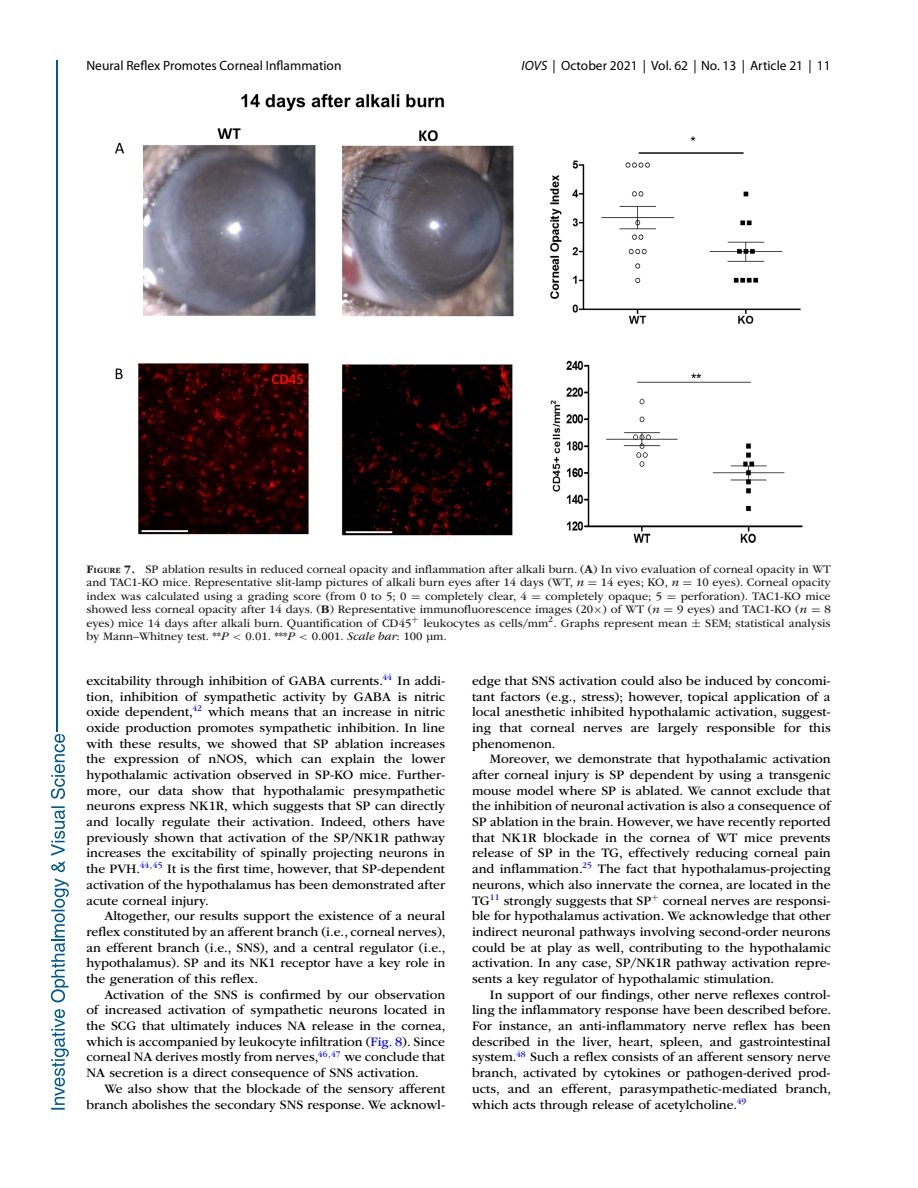
<style>
.page{position:relative;width:918px;height:1188px;background:#fff}
.page>*{position:absolute;margin:0;border:0;box-sizing:border-box;transform-origin:0 0}
.t1{font:13.5px/15.8px "ITC Garamond Std";color:#000;text-align:justify}
.t2{font:13.5px "Myriad Pro";color:#000}
.t3{font:12px/13.5px "ITC Garamond Std";color:#231f20;text-align:justify}
.s1{font-style:italic}
.s2{font-weight:700}
.s3{font-weight:700;font-size:8.4px}
.s4{font-family:"MTSY"}
.s5{font-family:"RMTMI"}
.s6{color:#00f}
</style>
<div class="page">
<hr style="left:57px;top:60px;width:1px;height:672px;background:#005892">
<svg style="left:51px;top:734px;width:18px;height:376px"></svg>
<img style="left:115px;top:93px;width:688px;height:450px">
<p class="t2" style="left:86px;top:57px;width:257px">Neural Reflex Promotes Corneal Inflammation</p>
<p class="t2" style="left:522px;top:57px;width:311px"><span class="s1">IOVS</span> | October 2021 | Vol. 62 | No. 13 | Article 21 | 11</p>
<p class="t3" style="left:86px;top:563px;width:746px"><span class="s2">F</span><span class="s3">IGURE</span> <span class="s2">7.</span> SP ablation results in reduced corneal opacity and inflammation after alkali burn. (<span class="s2">A</span>) In vivo evaluation of corneal opacity in WT and TAC1-KO mice. Representative slit-lamp pictures of alkali burn eyes after 14 days (WT, <span class="s1">n</span> <span class="s4">=</span> 14 eyes; KO, <span class="s1">n</span> <span class="s4">=</span> 10 eyes). Corneal opacity index was calculated using a grading score (from 0 to 5; 0 <span class="s4">=</span> completely clear, 4 <span class="s4">=</span> completely opaque; 5 <span class="s4">=</span> perforation). TAC1-KO mice showed less corneal opacity after 14 days. (<span class="s2">B</span>) Representative immunofluorescence images (20<span class="s4">×</span>) of WT (<span class="s1">n</span> <span class="s4">=</span> 9 eyes) and TAC1-KO (<span class="s1">n</span> <span class="s4">=</span> 8 eyes) mice 14 days after alkali burn. Quantification of CD45<sup>+</sup> leukocytes as cells/mm<sup>2</sup>. Graphs represent mean <span class="s4">±</span> SEM; statistical analysis by Mann–Whitney test. **<span class="s1">P</span> <span class="s5">&lt;</span> 0.01. ***<span class="s1">P</span> <span class="s5">&lt;</span> 0.001. <span class="s1">Scale bar</span>: 100 μm.</p>
<p class="t1" style="left:86px;top:674px;width:360px">excitability through inhibition of GABA currents.<sup>44</sup> In addi&shy;tion, inhibition of sympathetic activity by GABA is nitric oxide dependent,<sup>42</sup> which means that an increase in nitric oxide production promotes sympathetic inhibition. In line with these results, we showed that SP ablation increases the expression of nNOS, which can explain the lower hypothalamic activation observed in SP-KO mice. Further&shy;more, our data show that hypothalamic presympathetic neurons express NK1R, which suggests that SP can directly and locally regulate their activation. Indeed, others have previously shown that activation of the SP/NK1R pathway increases the excitability of spinally projecting neurons in the PVH.<sup>44</sup><sup>,</sup><sup>45</sup> It is the first time, however, that SP-dependent activation of the hypothalamus has been demonstrated after acute corneal injury.</p>
<p class="t1" style="left:86px;top:909px;width:361px;text-indent:18px">Altogether, our results support the existence of a neural reflex constituted by an afferent branch (i.e., corneal nerves), an efferent branch (i.e., SNS), and a central regulator (i.e., hypothalamus). SP and its NK1 receptor have a key role in the generation of this reflex.</p>
<p class="t1" style="left:86px;top:988px;width:361px;text-indent:18px">Activation of the SNS is confirmed by our observation of increased activation of sympathetic neurons located in the SCG that ultimately induces NA release in the cornea, which is accompanied by leukocyte infiltration (<span class="s6">Fig. 8</span>). Since corneal NA derives mostly from nerves,<sup>46</sup><sup>,</sup><sup>47</sup> we conclude that NA secretion is a direct consequence of SNS activation.</p>
<p class="t1" style="left:86px;top:1082px;width:360px;text-align:right">We also show that the blockade of the sensory afferent branch abolishes the secondary SNS response. We acknowl-</p>
<p class="t1" style="left:472px;top:674px;width:360px">edge that SNS activation could also be induced by concomi&shy;tant factors (e.g., stress); however, topical application of a local anesthetic inhibited hypothalamic activation, suggest&shy;ing that corneal nerves are largely responsible for this phenomenon.</p>
<p class="t1" style="left:472px;top:752px;width:360px;text-indent:18px">Moreover, we demonstrate that hypothalamic activation after corneal injury is SP dependent by using a transgenic mouse model where SP is ablated. We cannot exclude that the inhibition of neuronal activation is also a consequence of SP ablation in the brain. However, we have recently reported that NK1R blockade in the cornea of WT mice prevents release of SP in the TG, effectively reducing corneal pain and inflammation.<sup>25</sup> The fact that hypothalamus-projecting neurons, which also innervate the cornea, are located in the TG<sup>11</sup> strongly suggests that SP<sup>+</sup> corneal nerves are responsi&shy;ble for hypothalamus activation. We acknowledge that other indirect neuronal pathways involving second-order neurons could be at play as well, contributing to the hypothalamic activation. In any case, SP/NK1R pathway activation repre&shy;sents a key regulator of hypothalamic stimulation.</p>
<p class="t1" style="left:472px;top:988px;width:361px;text-indent:18px">In support of our findings, other nerve reflexes control&shy;ling the inflammatory response have been described before.<br>For instance, an anti-inflammatory nerve reflex has been described in the liver, heart, spleen, and gastrointestinal system.<sup>48</sup> Such a reflex consists of an afferent sensory nerve branch, activated by cytokines or pathogen-derived prod&shy;ucts, and an efferent, parasympathetic-mediated branch, which acts through release of acetylcholine.<sup>49</sup></p>
</div>
